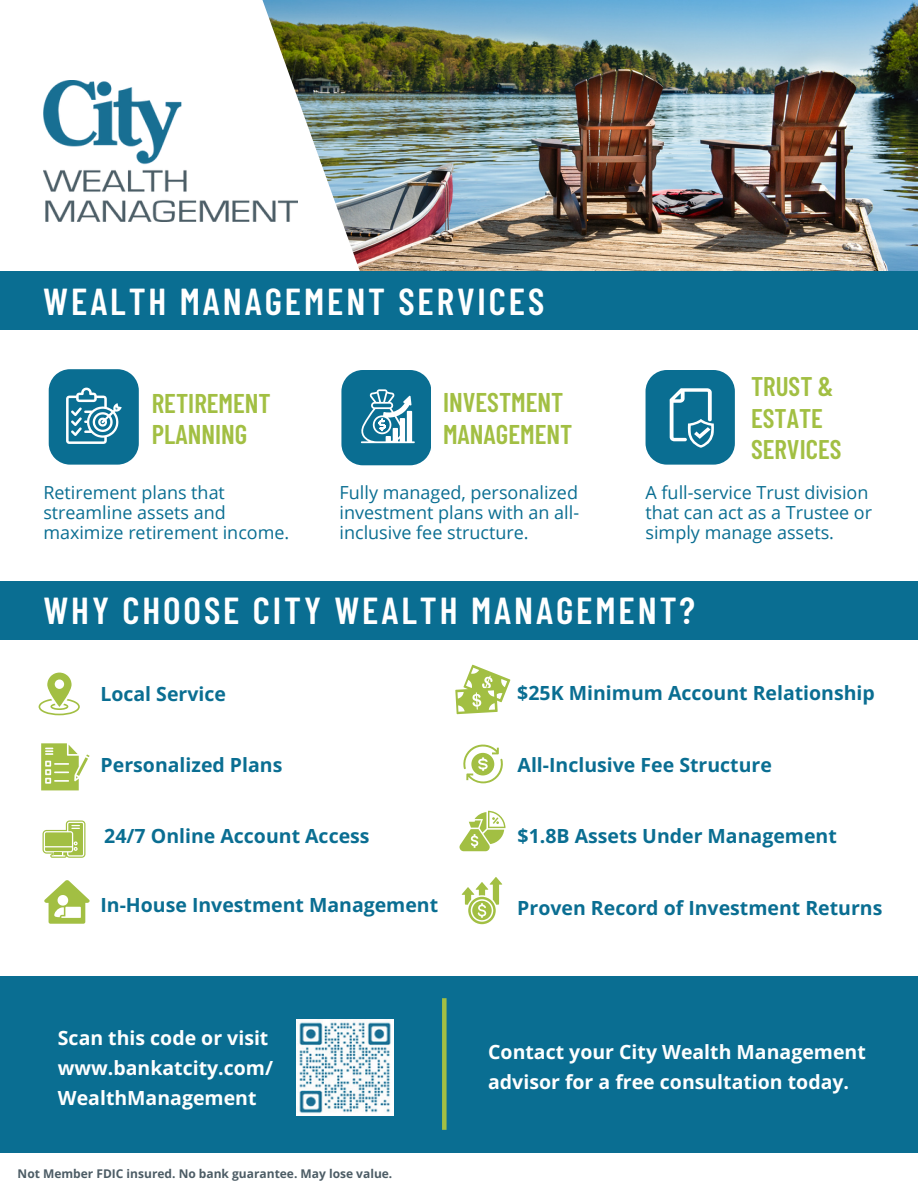
<style>
.page{position:relative;width:918px;height:1188px;background:#fff}
.page>*{position:absolute;margin:0;border:0;box-sizing:border-box;transform-origin:0 0}
.t1{font:600 37.5px "Barlow Condensed";letter-spacing:.075em;color:#fff}
.t2{font:600 27px/31.5px "Barlow Condensed";color:#a2bf43}
.t3{font:700 19.5px "Open Sans";color:#0a6e92}
.t4{font:700 19.5px/30.3px "Open Sans";color:#fff}
.t5{font:18px/20.2px "Open Sans";color:#0a6e92}
.t6{font:700 18px "Open Sans";color:#fff}
.t7{font:700 12px "Open Sans";color:#4c5c65}
</style>
<div class="page">
<img style="left:363px;top:0;width:555px;height:271px">
<svg style="left:45px;top:0;width:318px;height:271px"></svg>
<img style="left:43px;top:81px;width:255px;height:140px">
<svg style="left:49px;top:369px;width:90px;height:96px;background:#3285a3"></svg>
<svg style="left:341px;top:370px;width:90px;height:95px;background:#3688a5"></svg>
<svg style="left:646px;top:370px;width:89px;height:95px;background:#2d82a1"></svg>
<div style="left:0;top:271px;width:918px;height:58px;background:#0a6e92"></div>
<div style="left:0;top:581px;width:918px;height:58px;background:#0a6e92"></div>
<svg style="left:39px;top:673px;width:41px;height:42px"></svg>
<svg style="left:41px;top:743px;width:49px;height:47px"></svg>
<svg style="left:44px;top:880px;width:46px;height:44px"></svg>
<svg style="left:42px;top:820px;width:44px;height:38px"></svg>
<svg style="left:460px;top:811px;width:46px;height:40px"></svg>
<svg style="left:462px;top:877px;width:40px;height:47px"></svg>
<svg style="left:463px;top:744px;width:40px;height:39px"></svg>
<svg style="left:455px;top:665px;width:55px;height:49px"></svg>
<div style="left:0;top:976px;width:918px;height:177px;background:#0a6e92"></div>
<div style="left:442px;top:998px;width:5px;height:132px;background:#a2bf43"></div>
<img style="left:297px;top:1019px;width:97px;height:97px">
<p class="t1" style="left:43px;top:278px;width:503px">WEALTH MANAGEMENT SERVICES</p>
<p class="t2" style="left:152px;top:386px;width:121px">RETIREMENT<br>PLANNING</p>
<p class="t2" style="left:443px;top:385px;width:131px">INVESTMENT<br>MANAGEMENT</p>
<p class="t5" style="left:43px;top:482px;width:247px">Retirement plans that streamline assets and maximize retirement income.</p>
<p class="t5" style="left:340px;top:482px;width:241px;text-align:justify">Fully managed, personalized investment plans with an all&shy;inclusive fee structure.</p>
<p class="t2" style="left:751px;top:370px;width:92px">TRUST &amp;<br>ESTATE<br>SERVICES</p>
<p class="t5" style="left:646px;top:482px;width:228px">A full-service Trust division that can act as a Trustee or simply manage assets.</p>
<p class="t1" style="left:43px;top:587px;width:653px">WHY CHOOSE CITY WEALTH MANAGEMENT?</p>
<p class="t3" style="left:100px;top:680px;width:127px">Local Service</p>
<p class="t3" style="left:517px;top:679px;width:359px">$25K Minimum Account Relationship</p>
<p class="t3" style="left:101px;top:751px;width:183px">Personalized Plans</p>
<p class="t3" style="left:518px;top:751px;width:256px">All-Inclusive Fee Structure</p>
<p class="t3" style="left:104px;top:822px;width:267px">24/7 Online Account Access</p>
<p class="t3" style="left:518px;top:822px;width:321px">$1.8B Assets Under Management</p>
<p class="t3" style="left:100px;top:892px;width:339px">In-House Investment Management</p>
<p class="t3" style="left:517px;top:894px;width:367px">Proven Record of Investment Returns</p>
<p class="t4" style="left:58px;top:1022px;width:212px">Scan this code or visit</p>
<p class="t4" style="left:58px;top:1052px;width:217px">www.bankatcity.com/<br>WealthManagement</p>
<p class="t7" style="left:18px;top:1166px;width:376px">Not Member FDIC insured. No bank guarantee. May lose value.</p>
<p class="t6" style="left:419px;top:1037px;width:309px">Your Wealth Management Advisor</p>
<p class="t4" style="left:488px;top:1036px;width:379px">Contact your City Wealth Management</p>
<p class="t4" style="left:488px;top:1066px;width:362px">advisor for a free consultation today.</p>
</div>
